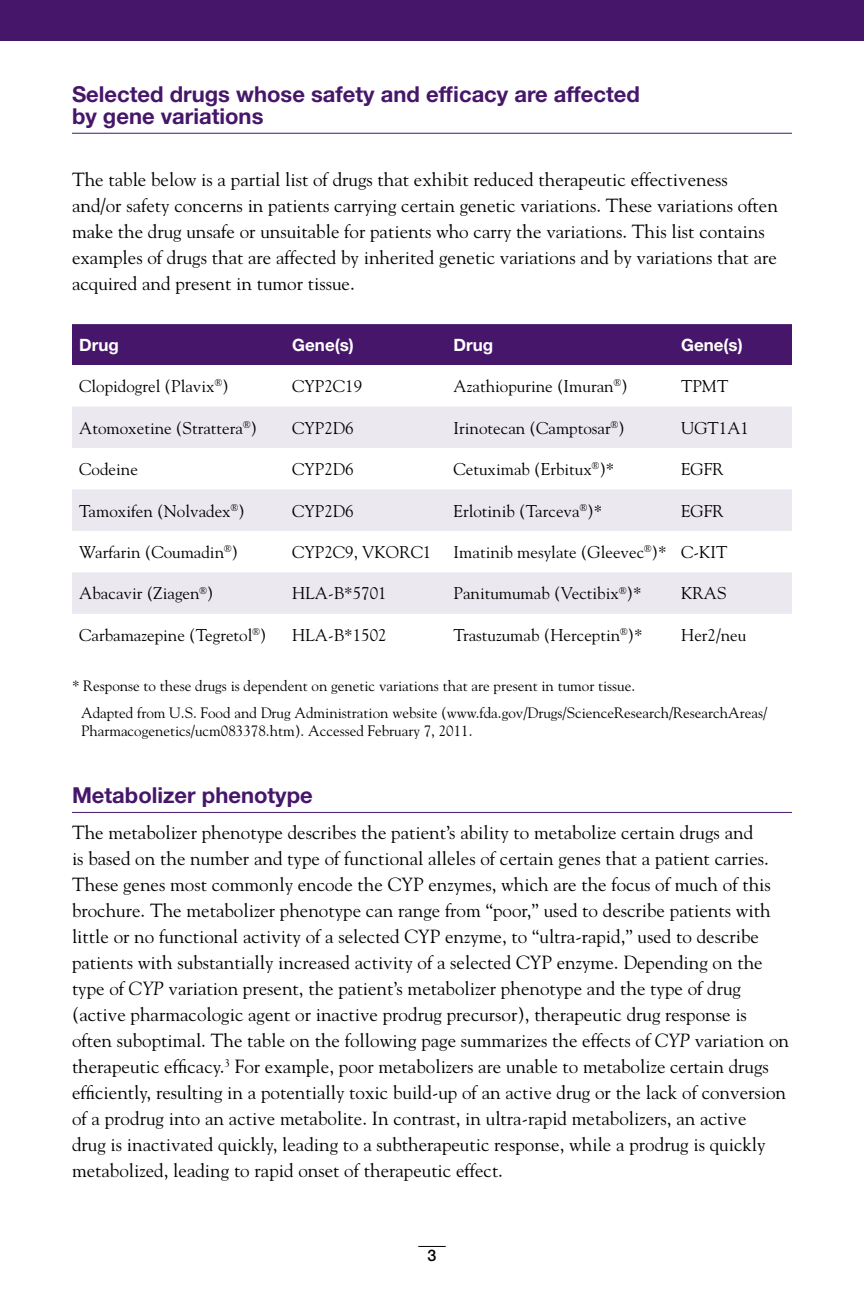
<style>
.page{position:relative;width:864px;height:1296px;background:#fff}
.page>*{position:absolute;margin:0;border:0;box-sizing:border-box;transform-origin:0 0}
.t1{font:700 22px/22px "Helvetica Neue LT Std";color:#46166b}
.t2{font:19px/26px "Goudy Std";color:#000}
.t3{font:17px "Goudy Std";color:#000}
.t4{font:700 17px "Helvetica Neue LT Std";color:#fff}
.t5{font:500 16px "Helvetica Neue LT Std";color:#000}
.t6{font:15px/27px "Goudy Std";color:#000}
.s1{font-style:italic}
</style>
<div class="page">
<div style="left:0;top:0;width:864px;height:41px;background:#46166b"></div>
<svg style="left:418px;top:1246px;width:28px;height:1px"></svg>
<hr style="left:72px;top:133px;width:720px;height:1px;background:#46166b">
<hr style="left:72px;top:812px;width:720px;height:1px;background:#46166b">
<div style="left:72px;top:324px;width:720px;height:41px;background:#46166b"></div>
<svg style="left:72px;top:407px;width:720px;height:207px;fill:#ece8f0"></svg>
<p class="t1" style="left:72px;top:83px;width:569px">Selected drugs whose safety and efficacy are affected by gene variations</p>
<p class="t2" style="left:72px;top:166px;width:707px">The table below is a partial list of drugs that exhibit reduced therapeutic effectiveness and/or safety concerns in patients carrying certain genetic variations. These variations often make the drug unsafe or unsuitable for patients who carry the variations. This list contains examples of drugs that are affected by inherited genetic variations and by variations that are acquired and present in tumor tissue.</p>
<p class="t4" style="left:79px;top:334px;width:41px">Drug</p>
<p class="t4" style="left:292px;top:334px;width:63px">Gene(s)</p>
<p class="t4" style="left:454px;top:334px;width:41px">Drug</p>
<p class="t4" style="left:681px;top:334px;width:63px">Gene(s)</p>
<p class="t3" style="left:79px;top:376px;width:151px">Clopidogrel (Plavix<sup>®</sup>)</p>
<p class="t3" style="left:292px;top:376px;width:71px">CYP2C19</p>
<p class="t3" style="left:454px;top:376px;width:176px">Azathiopurine (Imuran<sup>®</sup>)</p>
<p class="t3" style="left:681px;top:376px;width:49px">TPMT</p>
<p class="t3" style="left:79px;top:417px;width:179px">Atomoxetine (Strattera<sup>®</sup>)</p>
<p class="t3" style="left:292px;top:417px;width:63px">CYP2D6</p>
<p class="t3" style="left:454px;top:417px;width:173px">Irinotecan (Camptosar<sup>®</sup>)</p>
<p class="t3" style="left:681px;top:417px;width:70px">UGT1A1</p>
<p class="t3" style="left:79px;top:459px;width:60px">Codeine</p>
<p class="t3" style="left:292px;top:459px;width:63px">CYP2D6</p>
<p class="t3" style="left:454px;top:459px;width:162px">Cetuximab (Erbitux<sup>®</sup>)*</p>
<p class="t3" style="left:681px;top:459px;width:44px">EGFR</p>
<p class="t3" style="left:79px;top:500px;width:167px">Tamoxifen (Nolvadex<sup>®</sup>)</p>
<p class="t3" style="left:292px;top:500px;width:63px">CYP2D6</p>
<p class="t3" style="left:454px;top:500px;width:150px">Erlotinib (Tarceva<sup>®</sup>)*</p>
<p class="t3" style="left:681px;top:500px;width:44px">EGFR</p>
<p class="t3" style="left:79px;top:542px;width:160px">Warfarin (Coumadin<sup>®</sup>)</p>
<p class="t3" style="left:292px;top:542px;width:141px">CYP2C9, VKORC1</p>
<p class="t3" style="left:454px;top:542px;width:275px">Imatinib mesylate (Gleevec<sup>®</sup>)* C-KIT</p>
<p class="t3" style="left:79px;top:583px;width:136px">Abacavir (Ziagen<sup>®</sup>)</p>
<p class="t3" style="left:292px;top:583px;width:96px">HLA-B*5701</p>
<p class="t3" style="left:454px;top:583px;width:189px">Panitumumab (Vectibix<sup>®</sup>)*</p>
<p class="t3" style="left:681px;top:583px;width:47px">KRAS</p>
<p class="t3" style="left:79px;top:624px;width:189px">Carbamazepine (Tegretol<sup>®</sup>)</p>
<p class="t3" style="left:292px;top:624px;width:96px">HLA-B*1502</p>
<p class="t3" style="left:454px;top:624px;width:191px">Trastuzumab (Herceptin<sup>®</sup>)*</p>
<p class="t3" style="left:681px;top:624px;width:67px">Her2/neu</p>
<p class="t6" style="left:81px;top:672px;width:688px;text-indent:-9px">* Response to these drugs is dependent on genetic variations that are present in tumor tissue.<br>Adapted from U.S. Food and Drug Administration website (www.fda.gov/Drugs/ScienceResearch/ResearchAreas/</p>
<p class="t6" style="left:81px;top:717px;width:393px">Pharmacogenetics/ucm083378.htm). Accessed February 7, 2011.</p>
<p class="t1" style="left:72px;top:784px;width:242px">Metabolizer phenotype</p>
<p class="t2" style="left:72px;top:819px;width:719px">The metabolizer phenotype describes the patient’s ability to metabolize certain drugs and<br>is based on the number and type of functional alleles of certain genes that a patient carries.<br>These genes most commonly encode the CYP enzymes, which are the focus of much of this brochure. The metabolizer phenotype can range from “poor,” used to describe patients with little or no functional activity of a selected CYP enzyme, to “ultra-rapid,” used to describe patients with substantially increased activity of a selected CYP enzyme. Depending on the type of <span class="s1">CYP</span> variation present, the patient’s metabolizer phenotype and the type of drug (active pharmacologic agent or inactive prodrug precursor), therapeutic drug response is often suboptimal. The table on the following page summarizes the effects of <span class="s1">CYP</span> variation on therapeutic efficacy.<sup>3</sup> For example, poor metabolizers are unable to metabolize certain drugs efficiently, resulting in a potentially toxic build-up of an active drug or the lack of conversion of a prodrug into an active metabolite. In contrast, in ultra-rapid metabolizers, an active<br>drug is inactivated quickly, leading to a subtherapeutic response, while a prodrug is quickly metabolized, leading to rapid onset of therapeutic effect.</p>
<p class="t5" style="left:428px;top:1246px;width:10px">3</p>
</div>
